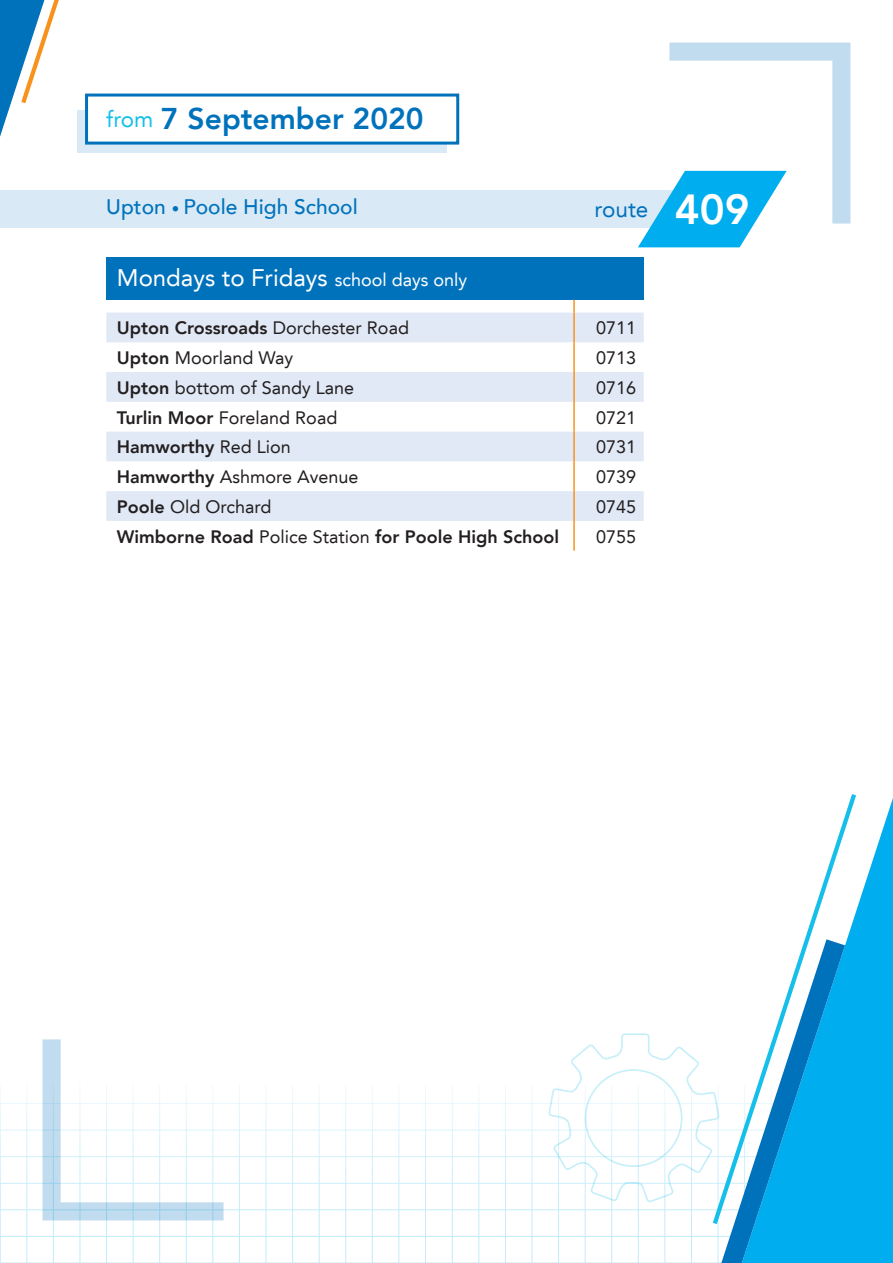
<style>
.page{position:relative;width:893px;height:1263px;background:#fff}
.page>*{position:absolute;margin:0;border:0;box-sizing:border-box;transform-origin:0 0}
.t1{font:800 30px "Avenir LT";color:#0072bc}
.t2{font:24px "Avenir LT";color:#fff}
.t3{font:22.5px "Avenir LT";color:#0072bc}
.t4{font:500 21px "Avenir LT";color:#0072bc}
.t5{font:18px "Avenir LT";color:#231f20}
.t6{font:800 18px "Avenir LT";color:#231f20}
.s1{font-weight:400;font-size:22.5px;color:#15bfe9}
.s2{font-size:15px}
.s3{font-weight:800;font-size:42px;color:#fff}
.s4{font-size:18px}
.s5{font-weight:400}
.s6{font-weight:800}
</style>
<div class="page">
<hr style="left:0;top:1103px;width:891px;height:1px;background:#00aeef">
<hr style="left:0;top:1130px;width:891px;height:1px;background:#00aeef">
<hr style="left:0;top:1156px;width:891px;height:1px;background:#00aeef">
<hr style="left:0;top:1183px;width:891px;height:1px;background:#00aeef">
<hr style="left:0;top:1209px;width:891px;height:1px;background:#00aeef">
<hr style="left:0;top:1236px;width:891px;height:1px;background:#00aeef">
<hr style="left:0;top:1262px;width:891px;height:1px;background:#00aeef">
<hr style="left:425px;top:1084px;width:1px;height:179px;background:#00aeef">
<hr style="left:399px;top:1084px;width:1px;height:179px;background:#00aeef">
<hr style="left:372px;top:1084px;width:1px;height:179px;background:#00aeef">
<hr style="left:345px;top:1084px;width:1px;height:179px;background:#00aeef">
<hr style="left:319px;top:1084px;width:1px;height:179px;background:#00aeef">
<hr style="left:292px;top:1084px;width:1px;height:179px;background:#00aeef">
<hr style="left:266px;top:1084px;width:1px;height:179px;background:#00aeef">
<hr style="left:239px;top:1084px;width:1px;height:179px;background:#00aeef">
<hr style="left:213px;top:1084px;width:1px;height:179px;background:#00aeef">
<hr style="left:186px;top:1084px;width:1px;height:179px;background:#00aeef">
<hr style="left:159px;top:1084px;width:1px;height:179px;background:#00aeef">
<hr style="left:133px;top:1084px;width:1px;height:179px;background:#00aeef">
<hr style="left:106px;top:1084px;width:1px;height:179px;background:#00aeef">
<hr style="left:80px;top:1084px;width:1px;height:179px;background:#00aeef">
<hr style="left:53px;top:1084px;width:1px;height:179px;background:#00aeef">
<hr style="left:27px;top:1084px;width:1px;height:179px;background:#00aeef">
<hr style="left:0;top:1084px;width:1px;height:179px;background:#00aeef">
<hr style="left:532px;top:1084px;width:1px;height:179px;background:#00aeef">
<hr style="left:505px;top:1084px;width:1px;height:179px;background:#00aeef">
<hr style="left:479px;top:1084px;width:1px;height:179px;background:#00aeef">
<hr style="left:452px;top:1084px;width:1px;height:179px;background:#00aeef">
<div style="left:0;top:190px;width:740px;height:38px;background:#d9e9f5"></div>
<svg style="left:845px;top:798px;width:48px;height:465px;background:#1eb7f0"></svg>
<svg style="left:805px;top:794px;width:51px;height:430px"></svg>
<div style="left:106px;top:257px;width:538px;height:43px;background:#0072bc"></div>
<svg style="left:106px;top:313px;width:538px;height:208px;fill:#e1e9f6"></svg>
<svg style="left:573px;top:300px;width:2px;height:13px"></svg>
<hr style="left:573px;top:313px;width:2px;height:29px;background:#f7931d">
<hr style="left:573px;top:342px;width:2px;height:30px;background:#f7931d">
<hr style="left:573px;top:372px;width:2px;height:30px;background:#f7931d">
<hr style="left:573px;top:402px;width:2px;height:30px;background:#f7931d">
<hr style="left:573px;top:432px;width:2px;height:29px;background:#f7931d">
<hr style="left:573px;top:461px;width:2px;height:30px;background:#f7931d">
<hr style="left:573px;top:491px;width:2px;height:30px;background:#f7931d">
<hr style="left:573px;top:521px;width:2px;height:30px;background:#f7931d">
<svg style="left:0;top:0;width:59px;height:137px"></svg>
<svg style="left:43px;top:1039px;width:181px;height:181px"></svg>
<svg style="left:548px;top:939px;width:297px;height:324px"></svg>
<div style="left:77px;top:111px;width:369px;height:42px;background:#d9e9f5"></div>
<div style="left:85px;top:94px;width:374px;height:51px;background:#fff;border:3px solid #0072bc"></div>
<svg style="left:638px;top:43px;width:212px;height:204px"></svg>
<h1 class="t1" style="left:106px;top:101px;width:319px"><span class="s1">from</span> 7 September 2020</h1>
<p class="t4" style="left:106px;top:195px;width:253px">Upton <span class="s2">•</span> Poole High School</p>
<p class="t3" style="left:595px;top:196px;width:156px">route <span class="s3">409</span></p>
<h2 class="t2" style="left:117px;top:264px;width:352px">Mondays to Fridays <span class="s4">school days only</span></h2>
<p class="t6" style="left:117px;top:317px;width:294px">Upton Crossroads <span class="s5">Dorchester Road</span></p>
<p class="t5" style="left:596px;top:318px;width:42px">0711</p>
<p class="t5" style="left:117px;top:347px;width:178px"><span class="s6">Upton</span> Moorland Way</p>
<p class="t5" style="left:596px;top:347px;width:42px">0713</p>
<p class="t5" style="left:117px;top:377px;width:239px"><span class="s6">Upton</span> bottom of Sandy Lane</p>
<p class="t5" style="left:596px;top:377px;width:42px">0716</p>
<p class="t5" style="left:117px;top:407px;width:222px"><span class="s6">Turlin Moor</span> Foreland Road</p>
<p class="t5" style="left:596px;top:407px;width:42px">0721</p>
<p class="t6" style="left:117px;top:436px;width:176px">Hamworthy <span class="s5">Red Lion</span></p>
<p class="t5" style="left:596px;top:437px;width:42px">0731</p>
<p class="t5" style="left:117px;top:466px;width:243px"><span class="s6">Hamworthy</span> Ashmore Avenue</p>
<p class="t5" style="left:596px;top:466px;width:42px">0739</p>
<p class="t5" style="left:117px;top:496px;width:156px"><span class="s6">Poole</span> Old Orchard</p>
<p class="t5" style="left:596px;top:496px;width:42px">0745</p>
<p class="t6" style="left:117px;top:526px;width:444px">Wimborne Road <span class="s5">Police Station</span> for Poole High School</p>
<p class="t5" style="left:596px;top:526px;width:42px">0755</p>
</div>
